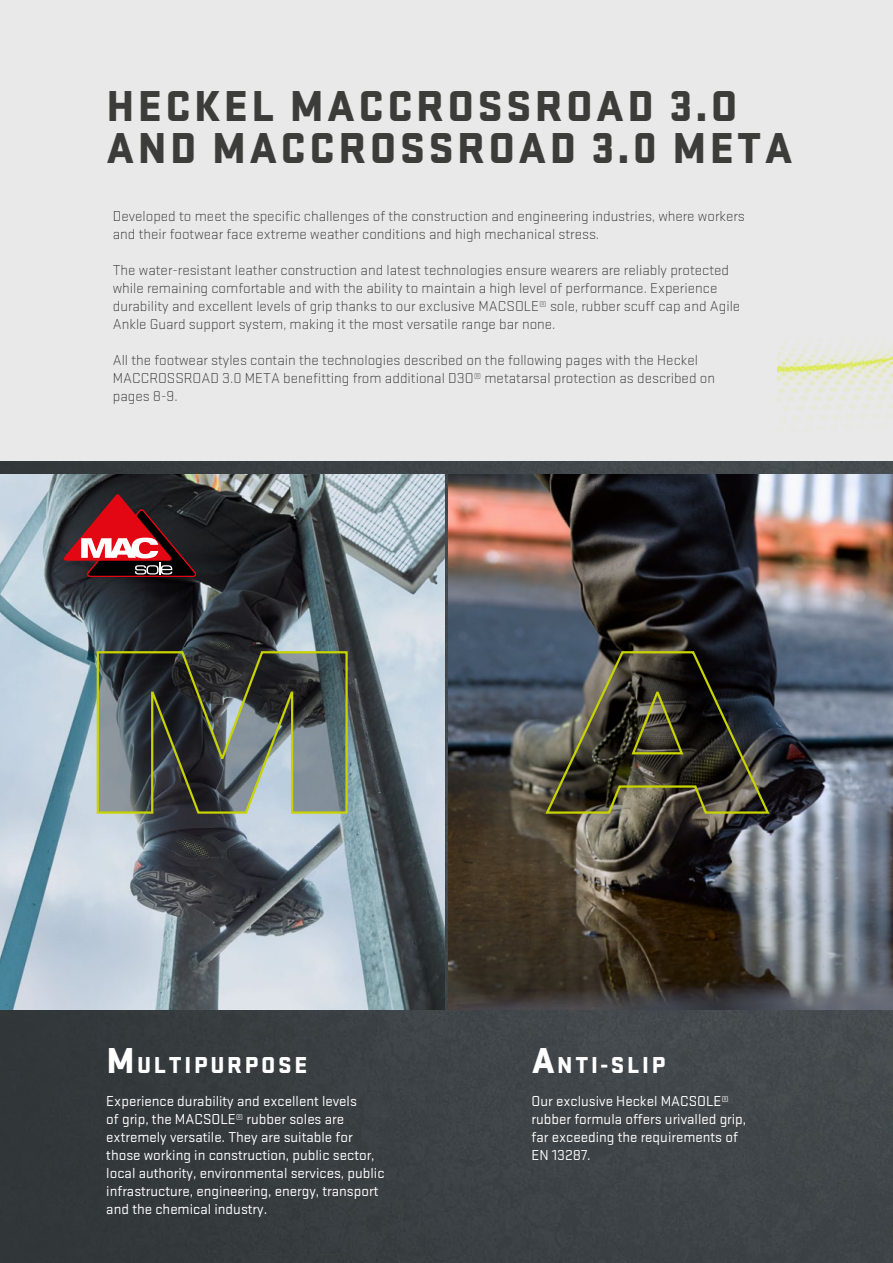
<style>
.page{position:relative;width:893px;height:1263px;background:#fff}
.page>*{position:absolute;margin:0;border:0;box-sizing:border-box;transform-origin:0 0}
.t1{font:900 45px/42px "Stratum No 1";letter-spacing:.075em;color:#3c3c3b}
.t2{font:900 24px "Stratum No 1";letter-spacing:.115em;color:#fff}
.t3{font:300 15px/18px "Stratum No 1";color:#3c3c3b}
.t4{font:15px/18px "Stratum No 1";color:#fff}
.s1{font-size:37.5px}
</style>
<div class="page">
<div style="left:0;top:0;width:893px;height:514px;background:#e9e9e9"></div>
<img style="left:0;top:461px;width:893px;height:802px">
<img style="left:777px;top:342px;width:116px;height:129px">
<img style="left:449px;top:474px;width:444px;height:536px">
<img style="left:0;top:474px;width:444px;height:536px">
<svg style="left:96px;top:650px;width:253px;height:165px;background:#596158"></svg>
<svg style="left:544px;top:649px;width:227px;height:166px;background:#3f3f31"></svg>
<svg style="left:64px;top:494px;width:133px;height:83px;background:#6b2f35"></svg>
<h1 class="t1" style="left:107px;top:84px;width:687px">HECKEL MACCROSSROAD 3.O<br>AND MACCROSSROAD 3.0 META</h1>
<p class="t3" style="left:113px;top:207px;width:633px">Developed to meet the specific challenges of the construction and engineering industries, where workers and their footwear face extreme weather conditions and high mechanical stress.</p>
<p class="t3" style="left:113px;top:261px;width:629px">The water-resistant leather construction and latest technologies ensure wearers are reliably protected while remaining comfortable and with the ability to maintain a high level of performance. Experience durability and excellent levels of grip thanks to our exclusive MACSOLE® sole, rubber scuff cap and Agile Ankle Guard support system, making it the most versatile range bar none.</p>
<p class="t3" style="left:113px;top:351px;width:604px">All the footwear styles contain the technologies described on the following pages with the Heckel<br>MACCROSSROAD 3.0 META benefitting from additional D3O® metatarsal protection as described on pages 8-9.</p>
<h2 class="t2" style="left:107px;top:1051px;width:202px"><span class="s1">M</span>ULTIPURPOSE</h2>
<p class="t4" style="left:106px;top:1092px;width:280px">Experience durability and excellent levels<br>of grip, the MACSOLE® rubber soles are extremely versatile. They are suitable for those working in construction, public sector, local authority, environmental services, public infrastructure, engineering, energy, transport and the chemical industry.</p>
<h2 class="t2" style="left:532px;top:1051px;width:135px"><span class="s1">A</span>NTI-SLIP</h2>
<p class="t4" style="left:531px;top:1092px;width:216px">Our exclusive Heckel MACSOLE® rubber formula offers urivalled grip, far exceeding the requirements of<br>EN 13287.</p>
</div>
